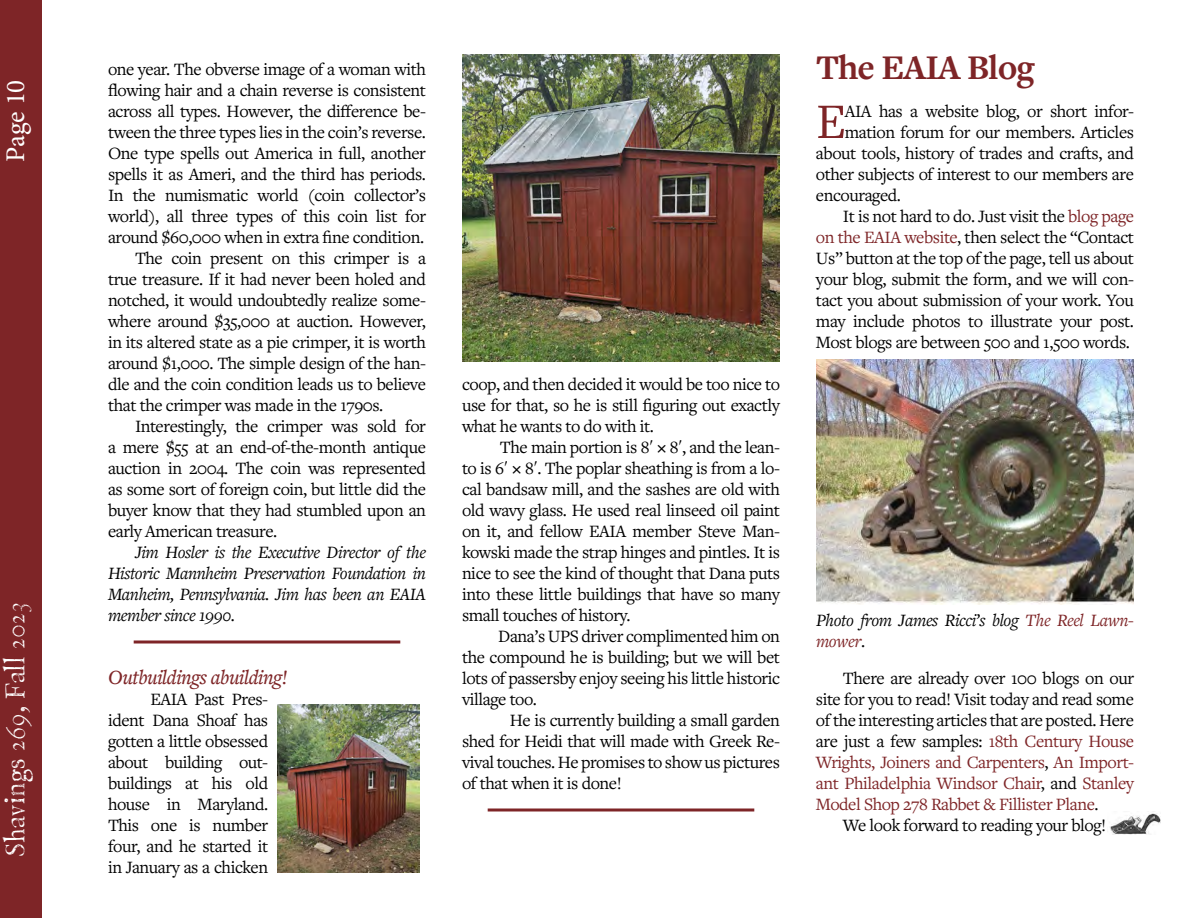
<style>
.page{position:relative;width:1188px;height:918px;background:#fff}
.page>*{position:absolute;margin:0;border:0;box-sizing:border-box;transform-origin:0 0}
.t1{font:51.6px "Freight Text Pro";color:#7e2527}
.t2{font:700 36px "Freight Text Pro";letter-spacing:-.025em;color:#7e2527}
.t3{font:27px "P22 Franklin Caslon";color:#fff}
.t4{font:27px "Minion Pro";color:#fff}
.t5{font:italic 500 21px "Freight Text Pro";letter-spacing:-.025em;color:#7e2527}
.t6{font:18px/21px "Freight Text Pro";letter-spacing:-.025em;color:#000;text-align:justify}
.t7{font:italic 18px/21px "Freight Text Pro";letter-spacing:-.025em;color:#000;text-align:justify}
.t8{font:18px "Freight Text Pro";letter-spacing:-.025em;color:#7e2527}
.s1{color:#7e2527}
.s2{font-style:normal}
.s3{color:#000}
</style>
<div class="page">
<div style="left:0;top:0;width:42px;height:918px;background:#7e2527"></div>
<img style="left:277px;top:705px;width:143px;height:168px">
<img style="left:462px;top:54px;width:318px;height:308px">
<svg style="left:488px;top:808px;width:266px;height:4px"></svg>
<svg style="left:134px;top:640px;width:266px;height:4px"></svg>
<img style="left:816px;top:360px;width:318px;height:244px">
<img style="left:1110px;top:813px;width:50px;height:21px">
<h3 class="t4" style="left:-3px;top:162px;width:84px;rotate:-90deg">Page 10</h3>
<h3 class="t3" style="left:1px;top:857px;width:256px;rotate:-90deg">Shavings 269, Fall 2023</h3>
<p class="t6" style="left:108px;top:58px;width:320px">one year. The obverse image of a woman with</p>
<p class="t6" style="left:108px;top:79px;width:319px">flowing hair and a chain reverse is consistent</p>
<p class="t6" style="left:108px;top:100px;width:319px">across all types. However, the difference be-</p>
<p class="t6" style="left:108px;top:121px;width:319px">tween the three types lies in the coin’s reverse.</p>
<p class="t6" style="left:108px;top:142px;width:319px">One type spells out America in full, another</p>
<p class="t6" style="left:108px;top:163px;width:320px">spells it as Ameri, and the third has periods.</p>
<p class="t6" style="left:108px;top:184px;width:320px">In the numismatic world (coin collector’s</p>
<p class="t6" style="left:108px;top:205px;width:320px">world), all three types of this coin list for</p>
<p class="t6" style="left:108px;top:226px;width:318px">around $60,000 when in extra fine condition.</p>
<p class="t6" style="left:135px;top:247px;width:293px">The coin present on this crimper is a</p>
<p class="t6" style="left:108px;top:268px;width:319px">true treasure. If it had never been holed and</p>
<p class="t6" style="left:108px;top:289px;width:320px">notched, it would undoubtedly realize some-</p>
<p class="t6" style="left:108px;top:310px;width:320px">where around $35,000 at auction. However,</p>
<p class="t6" style="left:108px;top:331px;width:319px">in its altered state as a pie crimper, it is worth</p>
<p class="t6" style="left:108px;top:352px;width:319px">around $1,000. The simple design of the han-</p>
<p class="t6" style="left:108px;top:373px;width:320px">dle and the coin condition leads us to believe</p>
<p class="t6" style="left:108px;top:394px;width:277px">that the crimper was made in the 1790s.</p>
<p class="t6" style="left:135px;top:415px;width:292px">Interestingly, the crimper was sold for</p>
<p class="t6" style="left:108px;top:436px;width:320px">a mere $55 at an end-of-the-month antique</p>
<p class="t6" style="left:108px;top:457px;width:320px">auction in 2004. The coin was represented</p>
<p class="t6" style="left:108px;top:478px;width:320px">as some sort of foreign coin, but little did the</p>
<p class="t6" style="left:108px;top:499px;width:320px">buyer know that they had stumbled upon an</p>
<p class="t6" style="left:108px;top:520px;width:171px">early American treasure.</p>
<p class="t7" style="left:108px;top:541px;width:320px;text-indent:27px">Jim Hosler is the Executive Director of the Historic Mannheim Preservation Foundation in Manheim, Pennsylvania. Jim has been an EAIA member since 1990.</p>
<p class="t5" style="left:108px;top:663px;width:181px">Outbuildings abuilding!</p>
<p class="t6" style="left:108px;top:688px;width:162px;text-indent:42px">EAIA Past Pres&shy;ident Dana Shoaf has gotten a little obsessed about building out&shy;buildings at his old house in Maryland.<br>This one is number four, and he started it in January as a chicken</p>
<p class="t6" style="left:462px;top:373px;width:320px">coop, and then decided it would be too nice to use for that, so he is still figuring out exactly what he wants to do with it.</p>
<p class="t6" style="left:462px;top:436px;width:320px;text-indent:38px">The main portion is 8 8 , and the lean&shy;to is 6 8 . The poplar sheathing is from a lo&shy;cal bandsaw mill, and the sashes are old with old wavy glass. He used real linseed oil paint on it, and fellow EAIA member Steve Man&shy;kowski made the strap hinges and pintles. It is nice to see the kind of thought that Dana puts into these little buildings that have so many small touches of history.</p>
<p class="t6" style="left:462px;top:625px;width:320px;text-indent:36px">Dana’s UPS driver complimented him on the compound he is building; but we will bet lots of passersby enjoy seeing his little historic village too.</p>
<p class="t6" style="left:462px;top:709px;width:320px;text-indent:48px">He is currently building a small garden shed for Heidi that will made with Greek Re&shy;vival touches. He promises to show us pictures of that when it is done!</p>
<h2 class="t2" style="left:816px;top:43px;width:220px">The EAIA Blog</h2>
<h1 class="t1" style="left:816px;top:87px;width:32px">E</h1>
<p class="t6" style="left:845px;top:100px;width:291px">AIA has a website blog, or short infor-</p>
<p class="t6" style="left:845px;top:121px;width:291px">mation forum for our members. Articles</p>
<p class="t6" style="left:816px;top:142px;width:320px">about tools, history of trades and crafts, and</p>
<p class="t6" style="left:816px;top:163px;width:319px">other subjects of interest to our members are</p>
<p class="t6" style="left:816px;top:184px;width:87px">encouraged.</p>
<p class="t6" style="left:843px;top:205px;width:293px">It is not hard to do. Just visit the <span class="s1">blog page</span></p>
<p class="t6" style="left:816px;top:226px;width:320px"><span class="s1">on the EAIA website</span>, then select the “Contact</p>
<p class="t6" style="left:816px;top:247px;width:319px">Us” button at the top of the page, tell us about</p>
<p class="t6" style="left:816px;top:268px;width:320px">your blog, submit the form, and we will con-</p>
<p class="t6" style="left:816px;top:289px;width:319px">tact you about submission of your work. You</p>
<p class="t6" style="left:816px;top:310px;width:320px">may include photos to illustrate your post.</p>
<p class="t6" style="left:816px;top:331px;width:315px">Most blogs are between 500 and 1,500 words.</p>
<p class="t7" style="left:816px;top:609px;width:319px">Photo from James Ricci’s blog <span class="s1">The Reel Lawn&shy;mower</span><span class="s2">.</span></p>
<p class="t6" style="left:843px;top:667px;width:293px">There are already over 100 blogs on our</p>
<p class="t6" style="left:816px;top:688px;width:319px">site for you to read! Visit today and read some</p>
<p class="t6" style="left:816px;top:709px;width:320px">of the interesting articles that are posted. Here</p>
<p class="t6" style="left:816px;top:730px;width:320px">are just a few samples: <span class="s1">18th Century House</span></p>
<p class="t8" style="left:816px;top:750px;width:320px">Wrights, Joiners and Carpenters<span class="s3">,</span> An Import-</p>
<p class="t8" style="left:816px;top:771px;width:320px">ant Philadelphia Windsor Chair<span class="s3">, and</span> Stanley</p>
<p class="t8" style="left:816px;top:792px;width:284px">Model Shop 278 Rabbet &amp; Fillister Plane<span class="s3">.</span></p>
<p class="t6" style="left:843px;top:814px;width:265px">We look forward to reading your blog!</p>
</div>
